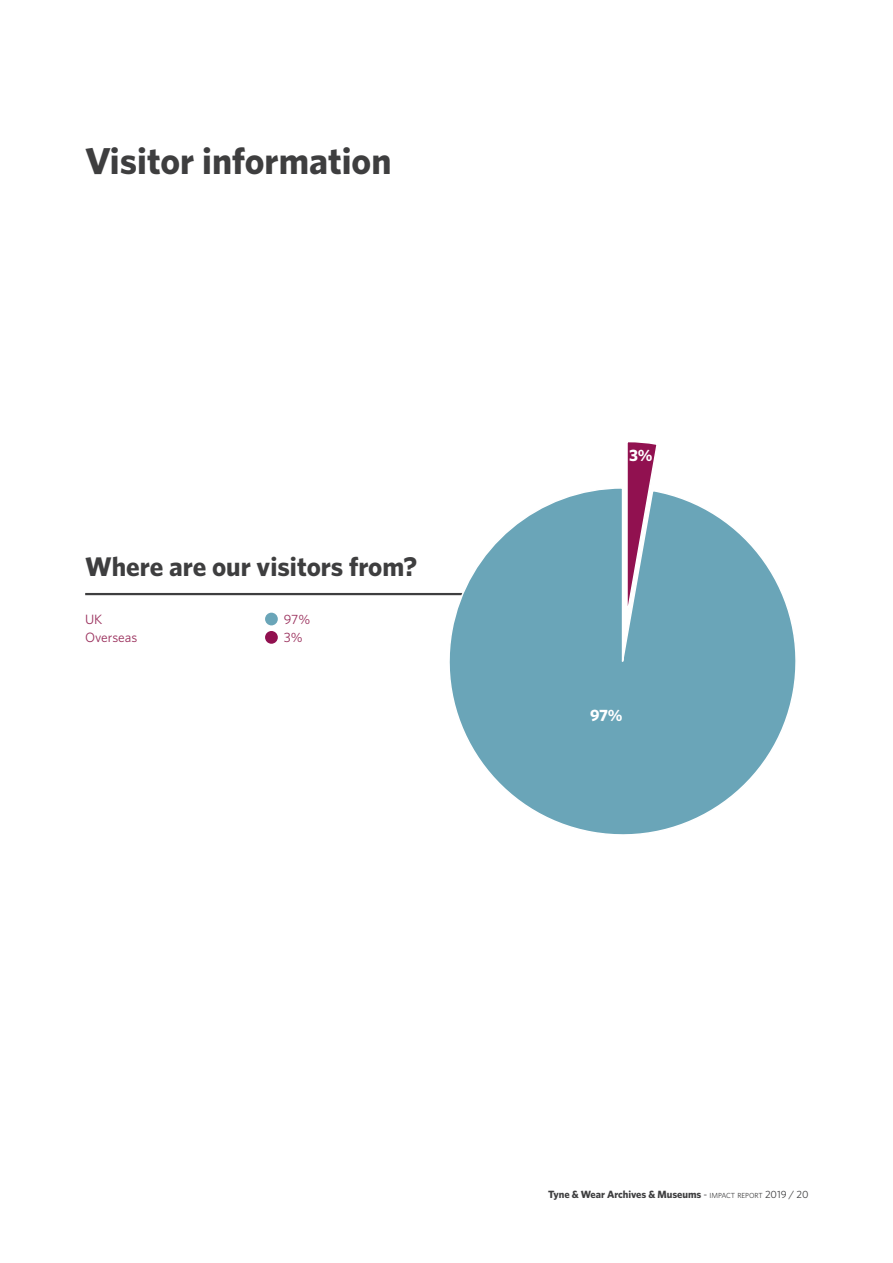
<style>
.page{position:relative;width:893px;height:1263px;background:#fff}
.page>*{position:absolute;margin:0;border:0;box-sizing:border-box;transform-origin:0 0}
.t1{font:700 37.5px "Whitney";color:#3e3e3f}
.t2{font:700 27px "Whitney";color:#3e3e3f}
.t3{font:700 16.5px "Whitney";color:#fff}
.t4{font:13.5px "Whitney";color:#992e5b}
.t5{font:700 10.5px "Whitney";letter-spacing:-.005em;color:#3e3e3f}
.s1{font-weight:400}
.s2{font-weight:400;font-size:7.35px}
</style>
<div class="page">
<hr style="left:85px;top:593px;width:513px;height:2px;background:#3e3e3f">
<div style="left:265px;top:613px;width:13px;height:12px;background:#6aa5b8;border-radius:50%"></div>
<div style="left:265px;top:631px;width:13px;height:13px;background:#911150;border-radius:50%"></div>
<svg style="left:435px;top:488px;width:361px;height:347px"></svg>
<svg style="left:625px;top:442px;width:34px;height:175px"></svg>
<h1 class="t1" style="left:85px;top:139px;width:308px">Visitor information</h1>
<h2 class="t2" style="left:85px;top:550px;width:334px">Where are our visitors from?</h2>
<p class="t4" style="left:85px;top:611px;width:19px">UK</p>
<p class="t4" style="left:284px;top:611px;width:28px">97%</p>
<p class="t4" style="left:85px;top:629px;width:54px">Overseas</p>
<p class="t4" style="left:284px;top:629px;width:20px">3%</p>
<h3 class="t3" style="left:629px;top:446px;width:25px">3%</h3>
<h3 class="t3" style="left:590px;top:705px;width:34px">97%</h3>
<p class="t5" style="left:548px;top:1188px;width:262px">Tyne &amp; Wear Archives &amp; Museums <span class="s1">-</span> <span class="s2">IMPACT REPORT</span> <span class="s1">2019 / 20</span></p>
</div>
